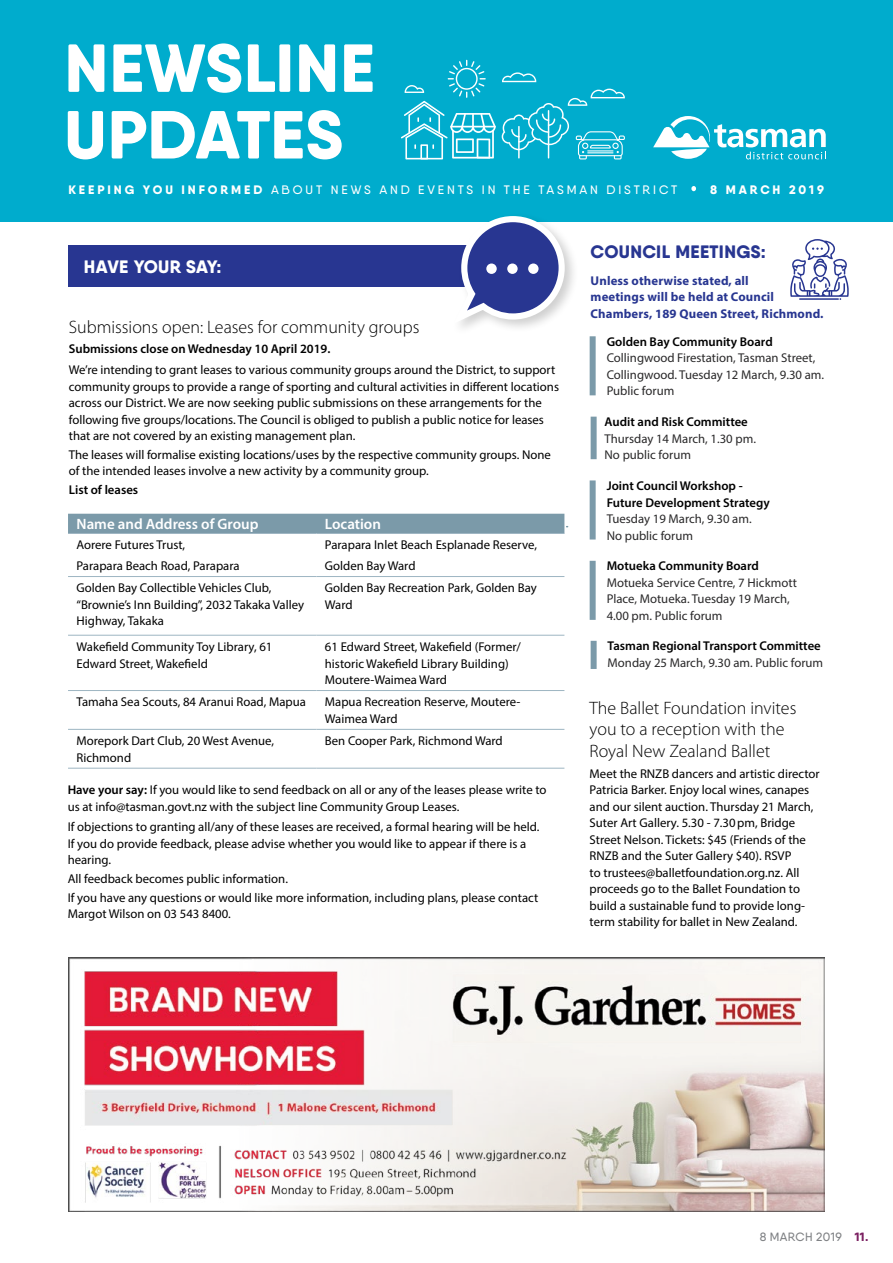
<style>
.page{position:relative;width:893px;height:1263px;background:#fff}
.page>*{position:absolute;margin:0;border:0;box-sizing:border-box;transform-origin:0 0}
.t1{font:300 18px/21.6px "Myriad Pro";color:#000}
.t2{font:800 18px "Qanelas Soft DEMO";letter-spacing:.02em;color:#283691}
.t3{font:800 18px "Qanelas Soft DEMO";letter-spacing:.01em;color:#fff}
.t4{font:600 15px "Myriad Pro";color:#fff}
.t5{font:12.75px/16.5px "Myriad Pro";color:#000}
.t6{font:12.75px/16.5px "Myriad Pro";color:#292829}
.t7{font:600 12.75px/16.5px "Myriad Pro";color:#000}
.t8{font:700 12.75px/16.5px "Myriad Pro";letter-spacing:.01em;color:#283691}
.t9{font:500 12.3px "Qanelas Soft DEMO";letter-spacing:.23em;color:#fff}
.t10{font:800 12.3px "Qanelas Soft DEMO";letter-spacing:.23em;color:#fff}
.t11{font:500 12px "Qanelas Soft DEMO";letter-spacing:.03em;color:#808285}
.s1{font-weight:800}
.s2{font-weight:600}
.s3{font-weight:800;color:#7b2162}
</style>
<div class="page">
<div style="left:0;top:0;width:893px;height:221px;background:#00accd"></div>
<svg style="left:68px;top:110px;width:274px;height:49px"></svg>
<svg style="left:68px;top:43px;width:305px;height:50px"></svg>
<svg style="left:691px;top:186px;width:5px;height:5px"></svg>
<svg style="left:653px;top:116px;width:173px;height:43px"></svg>
<svg style="left:502px;top:89px;width:123px;height:70px"></svg>
<svg style="left:502px;top:72px;width:34px;height:10px"></svg>
<svg style="left:401px;top:60px;width:95px;height:99px"></svg>
<div style="left:68px;top:245px;width:451px;height:42px;background:#283691"></div>
<div style="left:451px;top:212px;width:128px;height:124px;background:#000;opacity:.19"></div>
<svg style="left:447px;top:213px;width:121px;height:117px"></svg>
<div style="left:528px;top:263px;width:11px;height:11px;background:#fff;border-radius:50%"></div>
<div style="left:507px;top:263px;width:11px;height:11px;background:#fff;border-radius:50%"></div>
<div style="left:486px;top:263px;width:11px;height:11px;background:#fff;border-radius:50%"></div>
<div style="left:68px;top:514px;width:500px;height:19px;background:#7b9aa9"></div>
<svg style="left:68px;top:634px;width:496px;height:134px"></svg>
<hr style="left:68px;top:533px;width:248px;height:1px;background:#9db5c2">
<hr style="left:316px;top:533px;width:248px;height:1px;background:#9db5c2">
<hr style="left:68px;top:576px;width:248px;height:1px;background:#9db5c2">
<hr style="left:316px;top:576px;width:248px;height:1px;background:#9db5c2">
<hr style="left:68px;top:635px;width:248px;height:1px;background:#9db5c2">
<hr style="left:316px;top:635px;width:248px;height:1px;background:#9db5c2">
<hr style="left:68px;top:690px;width:248px;height:1px;background:#9db5c2">
<hr style="left:316px;top:690px;width:248px;height:1px;background:#9db5c2">
<hr style="left:68px;top:729px;width:248px;height:1px;background:#9db5c2">
<hr style="left:316px;top:729px;width:248px;height:1px;background:#9db5c2">
<hr style="left:68px;top:768px;width:248px;height:1px;background:#9db5c2">
<hr style="left:316px;top:768px;width:248px;height:1px;background:#9db5c2">
<div style="left:591px;top:417px;width:6px;height:42px;background:#7b9aa9"></div>
<div style="left:590px;top:480px;width:6px;height:59px;background:#7b9aa9"></div>
<div style="left:590px;top:561px;width:6px;height:59px;background:#7b9aa9"></div>
<div style="left:590px;top:336px;width:6px;height:59px;background:#7b9aa9"></div>
<div style="left:591px;top:641px;width:6px;height:28px;background:#7b9aa9"></div>
<svg style="left:790px;top:239px;width:59px;height:61px"></svg>
<img style="left:68px;top:957px;width:757px;height:255px">
<p class="t9" style="left:68px;top:184px;width:610px"><span class="s1">KEEPING YOU INFORMED</span> ABOUT NEWS AND EVENTS IN THE TASMAN DISTRICT</p>
<p class="t10" style="left:710px;top:184px;width:115px">8 MARCH 2019</p>
<h1 class="t3" style="left:84px;top:259px;width:139px">HAVE YOUR SAY:</h1>
<h1 class="t1" style="left:69px;top:316px;width:352px">Submissions open: Leases for community groups</h1>
<p class="t7" style="left:69px;top:340px;width:263px">Submissions close on Wednesday 10 April 2019.</p>
<p class="t5" style="left:69px;top:361px;width:492px">We’re intending to grant leases to various community groups around the District, to support community groups to provide a range of sporting and cultural activities in different locations across our District. We are now seeking public submissions on these arrangements for the following five groups/locations. The Council is obliged to publish a public notice for leases that are not covered by an existing management plan.</p>
<p class="t5" style="left:69px;top:446px;width:484px">The leases will formalise existing locations/uses by the respective community groups. None of the intended leases involve a new activity by a community group.</p>
<p class="t7" style="left:69px;top:481px;width:71px">List of leases</p>
<p class="t4" style="left:77px;top:515px;width:184px">Name and Address of Group</p>
<p class="t4" style="left:325px;top:515px;width:58px">Location</p>
<p class="t5" style="left:77px;top:535px;width:165px;line-height:20.7px">Aorere Futures Trust,<br>Parapara Beach Road, Parapara</p>
<p class="t5" style="left:325px;top:535px;width:214px;line-height:20.7px">Parapara Inlet Beach Esplanade Reserve,<br>Golden Bay Ward</p>
<p class="t5" style="left:77px;top:580px;width:229px">Golden Bay Collectible Vehicles Club, “Brownie’s Inn Building”, 2032 Takaka Valley<br>Highway, Takaka</p>
<p class="t5" style="left:325px;top:580px;width:213px">Golden Bay Recreation Park, Golden Bay<br>Ward</p>
<p class="t5" style="left:77px;top:638px;width:197px">Wakefield Community Toy Library, 61<br>Edward Street, Wakefield</p>
<p class="t5" style="left:325px;top:638px;width:198px">61 Edward Street, Wakefield (Former/ historic Wakefield Library Building)<br>Moutere-Waimea Ward</p>
<p class="t5" style="left:77px;top:694px;width:231px">Tamaha Sea Scouts, 84 Aranui Road, Mapua</p>
<p class="t5" style="left:325px;top:694px;width:197px">Mapua Recreation Reserve, Moutere-<br>Waimea Ward</p>
<p class="t5" style="left:77px;top:732px;width:199px">Morepork Dart Club, 20 West Avenue,<br>Richmond</p>
<p class="t5" style="left:325px;top:732px;width:179px">Ben Cooper Park, Richmond Ward</p>
<p class="t5" style="left:68px;top:781px;width:480px"><span class="s2">Have your say:</span> If you would like to send feedback on all or any of the leases please write to us at info@tasman.govt.nz with the subject line Community Group Leases.</p>
<p class="t5" style="left:68px;top:818px;width:473px">If objections to granting all/any of these leases are received, a formal hearing will be held.<br>If you do provide feedback, please advise whether you would like to appear if there is a hearing.</p>
<p class="t5" style="left:68px;top:869px;width:472px;line-height:18.6px">All feedback becomes public information.<br>If you have any questions or would like more information, including plans, please contact</p>
<p class="t5" style="left:68px;top:905px;width:165px">Margot Wilson on 03 543 8400.</p>
<h1 class="t2" style="left:591px;top:244px;width:177px">COUNCIL MEETINGS:</h1>
<p class="t8" style="left:591px;top:272px;width:234px">Unless otherwise stated, all<br>meetings will be held at Council<br>Chambers, 189 Queen Street, Richmond.</p>
<p class="t7" style="left:607px;top:333px;width:168px">Golden Bay Community Board</p>
<p class="t6" style="left:607px;top:350px;width:219px">Collingwood Firestation, Tasman Street,<br>Collingwood. Tuesday 12 March, 9.30 am.<br>Public forum</p>
<p class="t7" style="left:605px;top:413px;width:145px">Audit and Risk Committee</p>
<p class="t6" style="left:605px;top:430px;width:153px">Thursday 14 March, 1.30 pm.<br>No public forum</p>
<p class="t7" style="left:607px;top:477px;width:165px">Joint Council Workshop -<br>Future Development Strategy</p>
<p class="t6" style="left:607px;top:510px;width:146px">Tuesday 19 March, 9.30 am.<br>No public forum</p>
<p class="t7" style="left:607px;top:557px;width:154px">Motueka Community Board</p>
<p class="t6" style="left:607px;top:574px;width:192px">Motueka Service Centre, 7 Hickmott<br>Place, Motueka. Tuesday 19 March,<br>4.00 pm. Public forum</p>
<p class="t7" style="left:608px;top:637px;width:215px">Tasman Regional Transport Committee</p>
<p class="t6" style="left:608px;top:654px;width:217px">Monday 25 March, 9.30 am. Public forum</p>
<h1 class="t1" style="left:590px;top:697px;width:208px">The Ballet Foundation invites you to a reception with the<br>Royal New Zealand Ballet</h1>
<p class="t5" style="left:590px;top:765px;width:232px">Meet the RNZB dancers and artistic director Patricia Barker. Enjoy local wines, canapes and our silent auction. Thursday 21 March, Suter Art Gallery. 5.30 - 7.30pm, Bridge Street Nelson. Tickets: $45 (Friends of the RNZB and the Suter Gallery $40). RSVP<br>to trustees@balletfoundation.org.nz. All proceeds go to the Ballet Foundation to build a sustainable fund to provide long&shy;term stability for ballet in New Zealand.</p>
<p class="t11" style="left:760px;top:1231px;width:110px">8 MARCH 2019 <span class="s3">11.</span></p>
</div>
